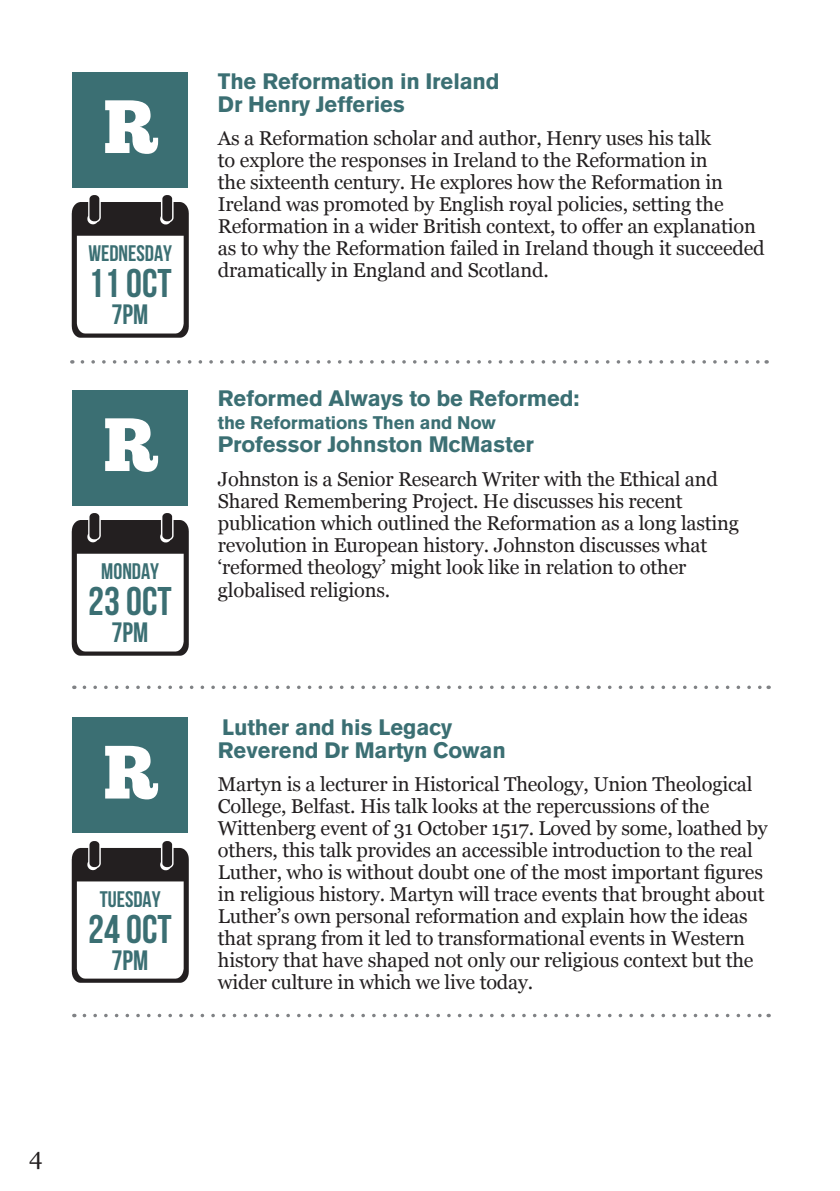
<style>
.page{position:relative;width:840px;height:1191px;background:#fff}
.page>*{position:absolute;margin:0;border:0;box-sizing:border-box;transform-origin:0 0}
.t1{font:75.4px "Chunk Five";color:#fff}
.t2{font:700 40px "Bebas Neue";color:#3b6f73}
.t3{font:700 28px "Bebas Neue";color:#3b6f73}
.t4{font:24px "Georgia";color:#231f20}
.t5{font:700 22.4px "Bebas Neue";color:#3b6f73}
.t6{font:900 22px "Akzidenz Grotesk";letter-spacing:-.01em;color:#3b6f73}
.t7{font:20px/22px "Georgia";letter-spacing:-.01em;color:#231f20}
.t8{font:900 18px "Akzidenz Grotesk";letter-spacing:-.01em;color:#3b6f73}
</style>
<div class="page">
<svg style="left:82px;top:360px;width:684px;height:4px"></svg>
<svg style="left:84px;top:685px;width:684px;height:4px"></svg>
<svg style="left:84px;top:1013px;width:684px;height:4px"></svg>
<div style="left:72px;top:72px;width:115px;height:115px;background:#3b6f73"></div>
<img style="left:71px;top:195px;width:118px;height:143px">
<div style="left:72px;top:390px;width:115px;height:115px;background:#3b6f73"></div>
<img style="left:71px;top:513px;width:118px;height:143px">
<div style="left:72px;top:717px;width:115px;height:115px;background:#3b6f73"></div>
<img style="left:71px;top:841px;width:118px;height:142px">
<p class="t1" style="left:103px;top:82px;width:57px">R</p>
<p class="t5" style="left:88px;top:241px;width:85px">WEDNESDAY</p>
<p class="t2" style="left:88px;top:261px;width:85px">11 OCT</p>
<p class="t3" style="left:111px;top:299px;width:38px">7PM</p>
<p class="t1" style="left:103px;top:400px;width:57px">R</p>
<p class="t5" style="left:101px;top:559px;width:59px">MONDAY</p>
<p class="t2" style="left:88px;top:579px;width:85px">23 OCT</p>
<p class="t3" style="left:111px;top:617px;width:38px">7PM</p>
<p class="t1" style="left:103px;top:727px;width:57px">R</p>
<p class="t5" style="left:100px;top:886px;width:62px">TUESDAY</p>
<p class="t2" style="left:88px;top:906px;width:85px">24 OCT</p>
<p class="t3" style="left:111px;top:945px;width:38px">7PM</p>
<p class="t6" style="left:218px;top:68px;width:283px">The Reformation in Ireland</p>
<p class="t6" style="left:218px;top:91px;width:188px">Dr Henry Jefferies</p>
<p class="t7" style="left:218px;top:126px;width:548px">As a Reformation scholar and author, Henry uses his talk<br>to explore the responses in Ireland to the Reformation in<br>the sixteenth century. He explores how the Reformation in Ireland was promoted by English royal policies, setting the Reformation in a wider British context, to offer an explanation as to why the Reformation failed in Ireland though it succeeded dramatically in England and Scotland.</p>
<p class="t6" style="left:218px;top:385px;width:363px">Reformed Always to be Reformed:</p>
<p class="t8" style="left:218px;top:412px;width:279px">the Reformations Then and Now</p>
<p class="t6" style="left:218px;top:431px;width:317px">Professor Johnston McMaster</p>
<p class="t7" style="left:218px;top:467px;width:522px">Johnston is a Senior Research Writer with the Ethical and Shared Remembering Project. He discusses his recent publication which outlined the Reformation as a long lasting revolution in European history. Johnston discusses what ‘reformed theology’ might look like in relation to other globalised religions.</p>
<p class="t6" style="left:222px;top:713px;width:231px">Luther and his Legacy</p>
<p class="t6" style="left:218px;top:736px;width:289px">Reverend Dr Martyn Cowan</p>
<p class="t7" style="left:218px;top:772px;width:551px">Martyn is a lecturer in Historical Theology, Union Theological College, Belfast. His talk looks at the repercussions of the Wittenberg event of 31 October 1517. Loved by some, loathed by others, this talk provides an accessible introduction to the real Luther, who is without doubt one of the most important figures in religious history. Martyn will trace events that brought about Luther’s own personal reformation and explain how the ideas that sprang from it led to transformational events in Western history that have shaped not only our religious context but the wider culture in which we live today.</p>
<p class="t4" style="left:29px;top:1139px;width:15px">4</p>
</div>
